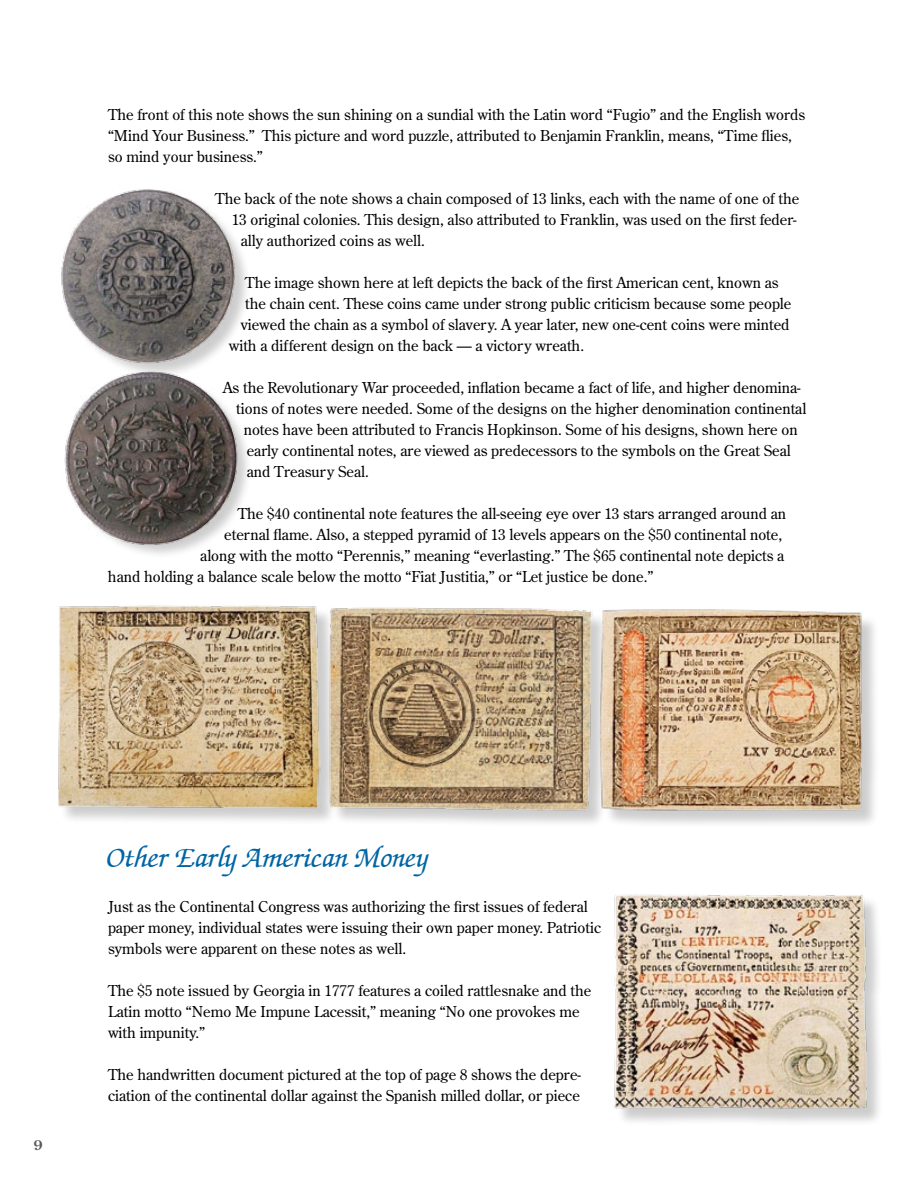
<style>
.page{position:relative;width:918px;height:1188px;background:#fff}
.page>*{position:absolute;margin:0;border:0;box-sizing:border-box;transform-origin:0 0}
.t1{font:italic 500 30px "Zapf Chancery IT Cby BT";color:#0065a4}
.t2{font:15px/21px "Century Old Style Std";color:#000}
.t3{font:700 13.5px "Century Old Style Std";color:#58595b}
</style>
<div class="page">
<div style="left:69px;top:374px;width:184px;height:185px;background:#000;opacity:.2"></div>
<img style="left:64px;top:379px;width:177px;height:169px">
<div style="left:65px;top:192px;width:187px;height:187px;background:#000;opacity:.2"></div>
<img style="left:61px;top:189px;width:177px;height:176px">
<div style="left:60px;top:607px;width:277px;height:219px;background:#000;opacity:.2"></div>
<img style="left:58px;top:605px;width:263px;height:205px">
<div style="left:332px;top:610px;width:277px;height:218px;background:#000;opacity:.2"></div>
<img style="left:327px;top:607px;width:265px;height:207px">
<div style="left:602px;top:611px;width:278px;height:217px;background:#000;opacity:.2"></div>
<img style="left:599px;top:609px;width:267px;height:205px">
<div style="left:616px;top:896px;width:268px;height:232px;background:#000;opacity:.2"></div>
<img style="left:614px;top:894px;width:257px;height:217px">
<p class="t2" style="left:108px;top:103px;width:699px">The front of this note shows the sun shining on a sundial with the Latin word “Fugio” and the English words “Mind Your Business.” This picture and word puzzle, attributed to Benjamin Franklin, means, “Time flies, so mind your business.”</p>
<p class="t2" style="left:215px;top:187px;width:585px">The back of the note shows a chain composed of 13 links, each with the name of one of the</p>
<p class="t2" style="left:232px;top:208px;width:567px">13 original colonies. This design, also attributed to Franklin, was used on the first feder-</p>
<p class="t2" style="left:241px;top:229px;width:186px">ally authorized coins as well.</p>
<p class="t2" style="left:245px;top:271px;width:535px">The image shown here at left depicts the back of the first American cent, known as</p>
<p class="t2" style="left:245px;top:292px;width:548px">the chain cent. These coins came under strong public criticism because some people</p>
<p class="t2" style="left:241px;top:313px;width:550px">viewed the chain as a symbol of slavery. A year later, new one-cent coins were minted</p>
<p class="t2" style="left:229px;top:334px;width:357px">with a different design on the back — a victory wreath.</p>
<p class="t2" style="left:223px;top:376px;width:580px">As the Revolutionary War proceeded, inflation became a fact of life, and higher denomina-</p>
<p class="t2" style="left:236px;top:397px;width:572px">tions of notes were needed. Some of the designs on the higher denomination continental</p>
<p class="t2" style="left:244px;top:418px;width:555px">notes have been attributed to Francis Hopkinson. Some of his designs, shown here on</p>
<p class="t2" style="left:247px;top:439px;width:546px">early continental notes, are viewed as predecessors to the symbols on the Great Seal</p>
<p class="t2" style="left:247px;top:460px;width:124px">and Treasury Seal.</p>
<p class="t2" style="left:238px;top:502px;width:550px">The $40 continental note features the all-seeing eye over 13 stars arranged around an</p>
<p class="t2" style="left:224px;top:523px;width:559px">eternal flame. Also, a stepped pyramid of 13 levels appears on the $50 continental note,</p>
<p class="t2" style="left:200px;top:544px;width:586px">along with the motto “Perennis,” meaning “everlasting.” The $65 continental note depicts a</p>
<p class="t2" style="left:108px;top:565px;width:547px">hand holding a balance scale below the motto “Fiat Justitia,” or “Let justice be done.”</p>
<p class="t3" style="left:34px;top:1136px;width:10px">9</p>
<h1 class="t1" style="left:107px;top:842px;width:324px">Other Early American Money</h1>
<p class="t2" style="left:108px;top:895px;width:495px">Just as the Continental Congress was authorizing the first issues of federal paper money, individual states were issuing their own paper money. Patriotic symbols were apparent on these notes as well.</p>
<p class="t2" style="left:108px;top:979px;width:485px">The $5 note issued by Georgia in 1777 features a coiled rattlesnake and the<br>Latin motto “Nemo Me Impune Lacessit,” meaning “No one provokes me with impunity.”</p>
<p class="t2" style="left:108px;top:1063px;width:475px">The handwritten document pictured at the top of page 8 shows the depre&shy;ciation of the continental dollar against the Spanish milled dollar, or piece</p>
</div>
